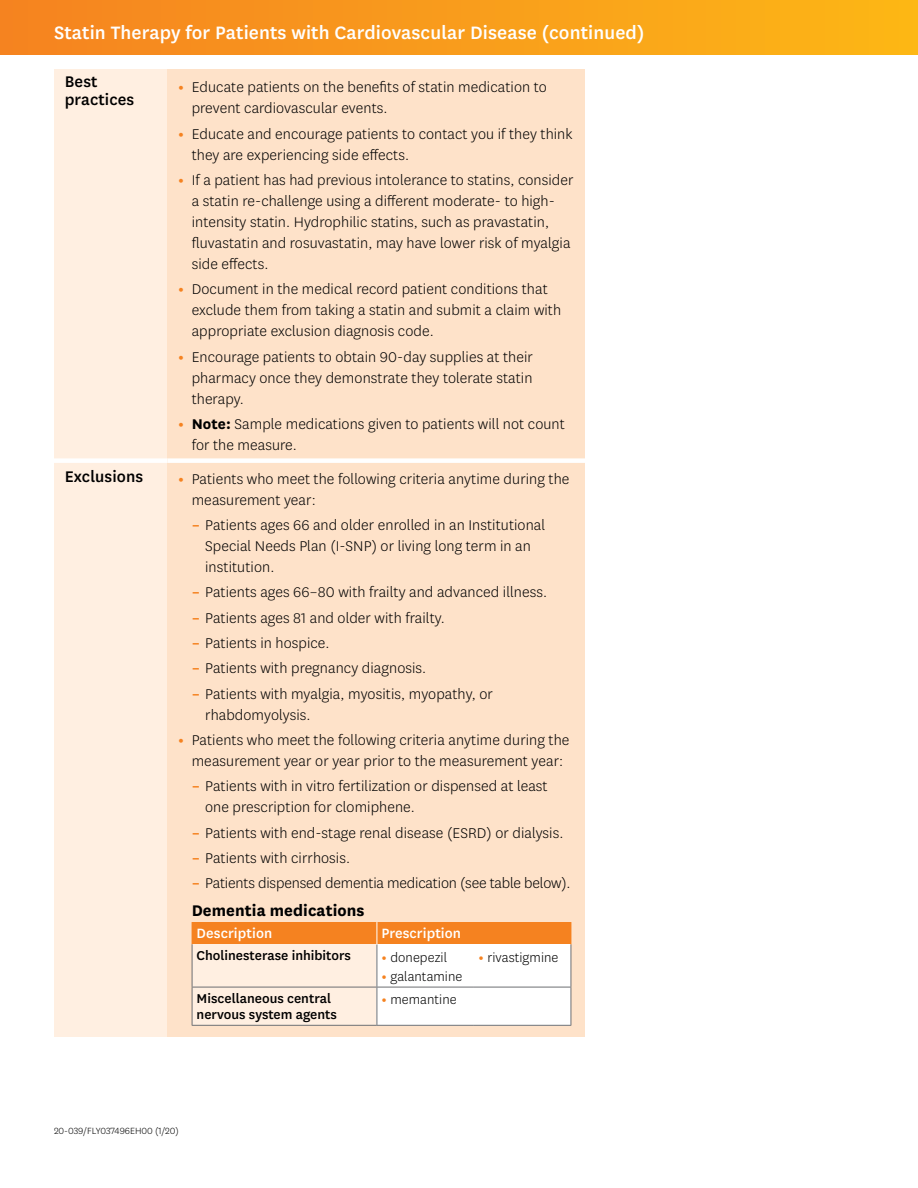
<style>
.page{position:relative;width:918px;height:1188px;background:#fff}
.page>*{position:absolute;margin:0;border:0;box-sizing:border-box;transform-origin:0 0}
.t1{font:500 21px "Centene Sans";letter-spacing:.005em;color:#fff}
.t2{font:500 18px/18px "Centene Sans";letter-spacing:.005em;color:#000}
.t3{font:700 18px "Centene Sans";letter-spacing:.005em;color:#000}
.t4{font:300 16.5px/21px "Centene Sans";letter-spacing:.005em;color:#000}
.t5{font:500 15.75px "Centene Sans";letter-spacing:.005em;color:#fff}
.t6{font:500 15px/16.5px "Centene Sans";color:#000}
.t7{font:300 15px "Centene Sans";letter-spacing:.005em;color:#000}
.t8{font:300 10.5px "Centene Sans";color:#000}
.s1{font-weight:700;color:#f58220}
.s2{font-weight:700}
</style>
<div class="page">
<div style="left:0;top:0;width:918px;height:54px;background:linear-gradient(to right,#f58221,#fdb716)"></div>
<div style="left:54px;top:69px;width:113px;height:392px;background:#ffefe1"></div>
<div style="left:54px;top:461px;width:113px;height:575px;background:#ffefe1"></div>
<div style="left:167px;top:69px;width:418px;height:392px;background:#fee2c9"></div>
<div style="left:167px;top:461px;width:418px;height:575px;background:#fee2c9"></div>
<div style="left:54px;top:458px;width:113px;height:5px;background:#fff"></div>
<div style="left:167px;top:458px;width:418px;height:5px;background:#fff"></div>
<div style="left:192px;top:922px;width:185px;height:22px;background:#f58220"></div>
<div style="left:377px;top:922px;width:194px;height:22px;background:#f58220"></div>
<div style="left:192px;top:944px;width:185px;height:43px;background:#ffefe1"></div>
<div style="left:192px;top:987px;width:185px;height:38px;background:#ffefe1"></div>
<div style="left:377px;top:944px;width:97px;height:43px;background:#fff"></div>
<div style="left:474px;top:944px;width:97px;height:43px;background:#fff"></div>
<div style="left:377px;top:987px;width:194px;height:38px;background:#fff"></div>
<hr style="left:192px;top:987px;width:185px;height:1px;background:#6d6e71">
<hr style="left:377px;top:987px;width:97px;height:1px;background:#6d6e71">
<hr style="left:474px;top:987px;width:97px;height:1px;background:#6d6e71">
<hr style="left:192px;top:944px;width:1px;height:43px;background:#6d6e71">
<hr style="left:192px;top:987px;width:1px;height:38px;background:#6d6e71">
<hr style="left:192px;top:1025px;width:185px;height:1px;background:#6d6e71">
<hr style="left:377px;top:944px;width:1px;height:43px;background:#6d6e71">
<hr style="left:571px;top:944px;width:1px;height:43px;background:#6d6e71">
<hr style="left:377px;top:987px;width:1px;height:38px;background:#6d6e71">
<hr style="left:571px;top:987px;width:1px;height:38px;background:#6d6e71">
<hr style="left:377px;top:1025px;width:97px;height:1px;background:#6d6e71">
<hr style="left:474px;top:1025px;width:97px;height:1px;background:#6d6e71">
<svg style="left:377px;top:922px;width:1px;height:22px"></svg>
<svg style="left:571px;top:922px;width:1px;height:22px"></svg>
<p class="t1" style="left:54px;top:19px;width:592px">Statin Therapy for Patients with Cardiovascular Disease (continued)</p>
<p class="t2" style="left:65px;top:72px;width:71px">Best practices</p>
<p class="t4" style="left:192px;top:76px;width:357px;text-indent:-13px"><span class="s1">•</span> Educate patients on the benefits of statin medication to prevent cardiovascular events.</p>
<p class="t4" style="left:192px;top:123px;width:382px;text-indent:-13px"><span class="s1">•</span> Educate and encourage patients to contact you if they think they are experiencing side effects.</p>
<p class="t4" style="left:192px;top:169px;width:383px;text-indent:-13px"><span class="s1">•</span> If a patient has had previous intolerance to statins, consider a statin re-challenge using a different moderate- to high&shy;intensity statin. Hydrophilic statins, such as pravastatin, fluvastatin and rosuvastatin, may have lower risk of myalgia side effects.</p>
<p class="t4" style="left:192px;top:278px;width:371px;text-indent:-13px"><span class="s1">•</span> Document in the medical record patient conditions that exclude them from taking a statin and submit a claim with appropriate exclusion diagnosis code.</p>
<p class="t4" style="left:192px;top:345px;width:343px;text-align:justify;text-indent:-13px"><span class="s1">•</span> Encourage patients to obtain 90-day supplies at their pharmacy once they demonstrate they tolerate statin therapy.</p>
<p class="t4" style="left:192px;top:413px;width:375px;text-indent:-13px"><span class="s1">•</span> <span class="s2">Note:</span> Sample medications given to patients will not count for the measure.</p>
<p class="t2" style="left:65px;top:466px;width:80px">Exclusions</p>
<p class="t4" style="left:192px;top:468px;width:379px;text-indent:-13px"><span class="s1">•</span> Patients who meet the following criteria anytime during the measurement year:</p>
<p class="t4" style="left:205px;top:514px;width:342px;text-indent:-13px"><span class="s1">–</span> Patients ages 66 and older enrolled in an Institutional<br>Special Needs Plan (I-SNP) or living long term in an institution.</p>
<p class="t4" style="left:192px;top:581px;width:357px"><span class="s1">–</span> Patients ages 66–80 with frailty and advanced illness.</p>
<p class="t4" style="left:192px;top:607px;width:255px"><span class="s1">–</span> Patients ages 81 and older with frailty.</p>
<p class="t4" style="left:192px;top:632px;width:139px"><span class="s1">–</span> Patients in hospice.</p>
<p class="t4" style="left:192px;top:657px;width:236px"><span class="s1">–</span> Patients with pregnancy diagnosis.</p>
<p class="t4" style="left:205px;top:683px;width:289px;text-indent:-13px"><span class="s1">–</span> Patients with myalgia, myositis, myopathy, or rhabdomyolysis.</p>
<p class="t4" style="left:178px;top:729px;width:393px;text-align:center"><span class="s1">•</span> Patients who meet the following criteria anytime during the measurement year or year prior to the measurement year:</p>
<p class="t4" style="left:205px;top:775px;width:344px;text-indent:-13px"><span class="s1">–</span> Patients with in vitro fertilization or dispensed at least one prescription for clomiphene.</p>
<p class="t4" style="left:192px;top:822px;width:373px"><span class="s1">–</span> Patients with end-stage renal disease (ESRD) or dialysis.</p>
<p class="t4" style="left:192px;top:847px;width:160px"><span class="s1">–</span> Patients with cirrhosis.</p>
<p class="t4" style="left:192px;top:872px;width:381px"><span class="s1">–</span> Patients dispensed dementia medication (see table below).</p>
<p class="t3" style="left:192px;top:898px;width:174px">Dementia medications</p>
<p class="t5" style="left:197px;top:923px;width:77px">Description</p>
<p class="t5" style="left:381px;top:923px;width:81px">Prescription</p>
<p class="t6" style="left:197px;top:946px;width:156px">Cholinesterase inhibitors</p>
<p class="t7" style="left:381px;top:948px;width:67px"><span class="s1">•</span> donepezil</p>
<p class="t7" style="left:478px;top:948px;width:82px"><span class="s1">•</span> rivastigmine</p>
<p class="t7" style="left:381px;top:967px;width:83px"><span class="s1">•</span> galantamine</p>
<p class="t6" style="left:197px;top:989px;width:142px">Miscellaneous central nervous system agents</p>
<p class="t7" style="left:381px;top:990px;width:77px"><span class="s1">•</span> memantine</p>
<p class="t8" style="left:54px;top:1124px;width:126px">20-039/FLY037496EH00 (1/20)</p>
</div>
